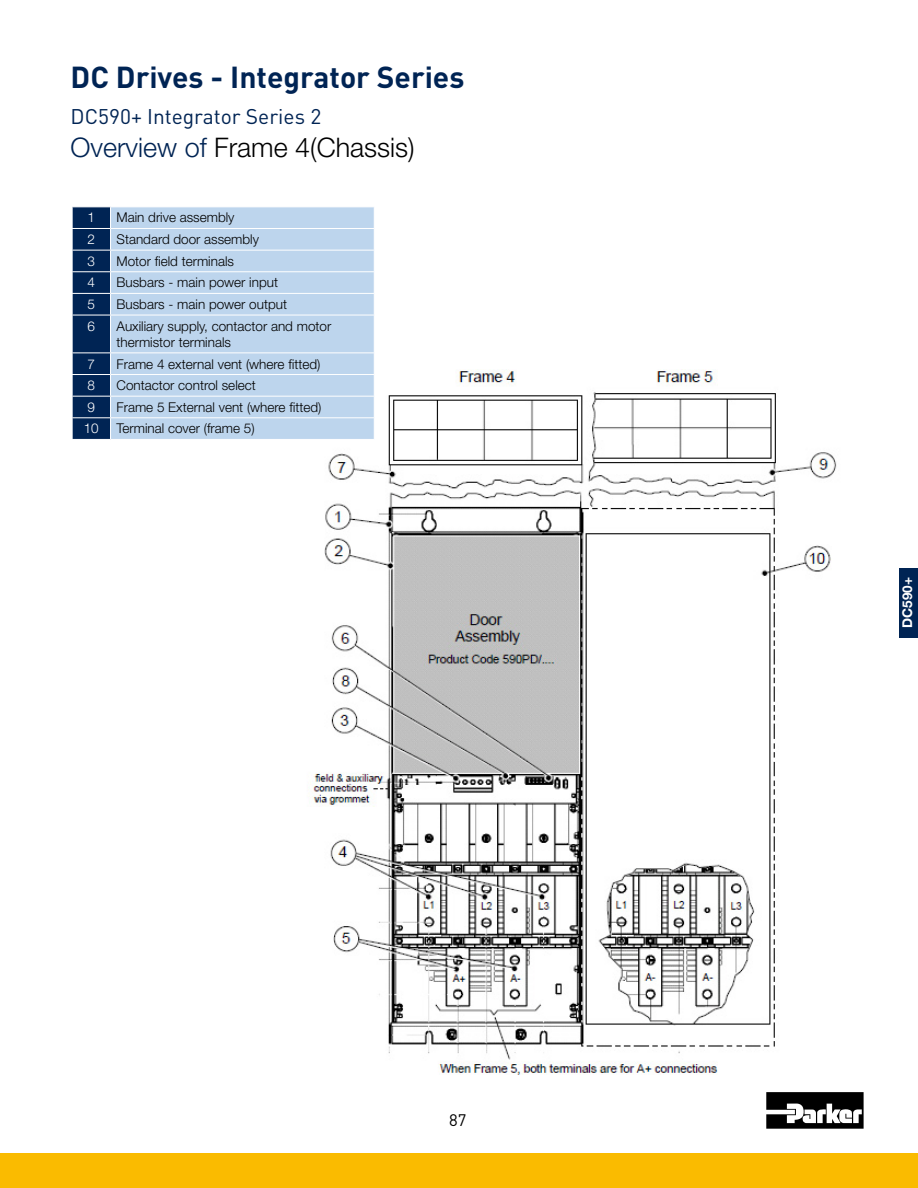
<style>
.page{position:relative;width:918px;height:1188px;background:#fff}
.page>*{position:absolute;margin:0;border:0;box-sizing:border-box;transform-origin:0 0}
.t1{font:700 30px "DINOT";color:#002454}
.t2{font:300 27px "Helvetica Neue LT Std";color:#000}
.t3{font:21px "DINOT";color:#002454}
.t4{font:16.5px "DINOT";color:#000}
.t5{font:300 13.5px/16.2px "Helvetica Neue LT Std";color:#000}
.t6{font:300 13.5px "Helvetica Neue LT Std";color:#fff}
.t7{font:700 13.5px "Helvetica Neue LT Std";color:#fff}
.s1{color:#002454}
</style>
<div class="page">
<div style="left:0;top:1154px;width:918px;height:34px;background:#fabb00"></div>
<svg style="left:766px;top:1092px;width:98px;height:37px"></svg>
<img style="left:310px;top:370px;width:527px;height:704px">
<div style="left:111px;top:207px;width:263px;height:232px;background:#bdd5ed"></div>
<hr style="left:111px;top:228px;width:264px;height:1px;background:#fff">
<hr style="left:111px;top:250px;width:264px;height:1px;background:#fff">
<hr style="left:111px;top:271px;width:264px;height:1px;background:#fff">
<hr style="left:111px;top:293px;width:264px;height:1px;background:#fff">
<hr style="left:111px;top:315px;width:264px;height:1px;background:#fff">
<hr style="left:111px;top:353px;width:264px;height:1px;background:#fff">
<hr style="left:111px;top:374px;width:264px;height:1px;background:#fff">
<hr style="left:111px;top:396px;width:264px;height:1px;background:#fff">
<hr style="left:111px;top:417px;width:264px;height:1px;background:#fff">
<svg style="left:72px;top:207px;width:39px;height:232px;background:#143561"></svg>
<svg style="left:374px;top:370px;width:1px;height:69px"></svg>
<hr style="left:111px;top:439px;width:264px;height:1px;background:#fff">
<div style="left:900px;top:568px;width:18px;height:69px;background:#002454"></div>
<h1 class="t1" style="left:71px;top:57px;width:395px">DC Drives - Integrator Series</h1>
<h3 class="t3" style="left:71px;top:103px;width:252px">DC590+ Integrator Series 2</h3>
<h2 class="t2" style="left:71px;top:131px;width:346px"><span class="s1">Overview of</span> Frame 4(Chassis)</h2>
<p class="t6" style="left:88px;top:209px;width:9px">1</p>
<p class="t5" style="left:117px;top:209px;width:120px">Main drive assembly</p>
<p class="t6" style="left:88px;top:231px;width:9px">2</p>
<p class="t5" style="left:117px;top:231px;width:144px">Standard door assembly</p>
<p class="t6" style="left:88px;top:253px;width:9px">3</p>
<p class="t5" style="left:117px;top:253px;width:119px">Motor field terminals</p>
<p class="t6" style="left:88px;top:274px;width:9px">4</p>
<p class="t5" style="left:117px;top:274px;width:163px">Busbars - main power input</p>
<p class="t6" style="left:88px;top:296px;width:9px">5</p>
<p class="t5" style="left:117px;top:296px;width:172px">Busbars - main power output</p>
<p class="t6" style="left:88px;top:318px;width:9px">6</p>
<p class="t5" style="left:117px;top:318px;width:216px">Auxiliary supply, contactor and motor thermistor terminals</p>
<p class="t6" style="left:88px;top:355px;width:9px">7</p>
<p class="t5" style="left:117px;top:355px;width:205px">Frame 4 external vent (where fitted)</p>
<p class="t6" style="left:88px;top:377px;width:9px">8</p>
<p class="t5" style="left:117px;top:377px;width:141px">Contactor control select</p>
<p class="t6" style="left:88px;top:399px;width:9px">9</p>
<p class="t5" style="left:117px;top:399px;width:206px">Frame 5 External vent (where fitted)</p>
<p class="t6" style="left:84px;top:420px;width:17px">10</p>
<p class="t5" style="left:117px;top:420px;width:140px">Terminal cover (frame 5)</p>
<p class="t4" style="left:449px;top:1109px;width:19px">87</p>
<p class="t7" style="left:899px;top:628px;width:52px;rotate:-90deg">DC590+</p>
</div>
